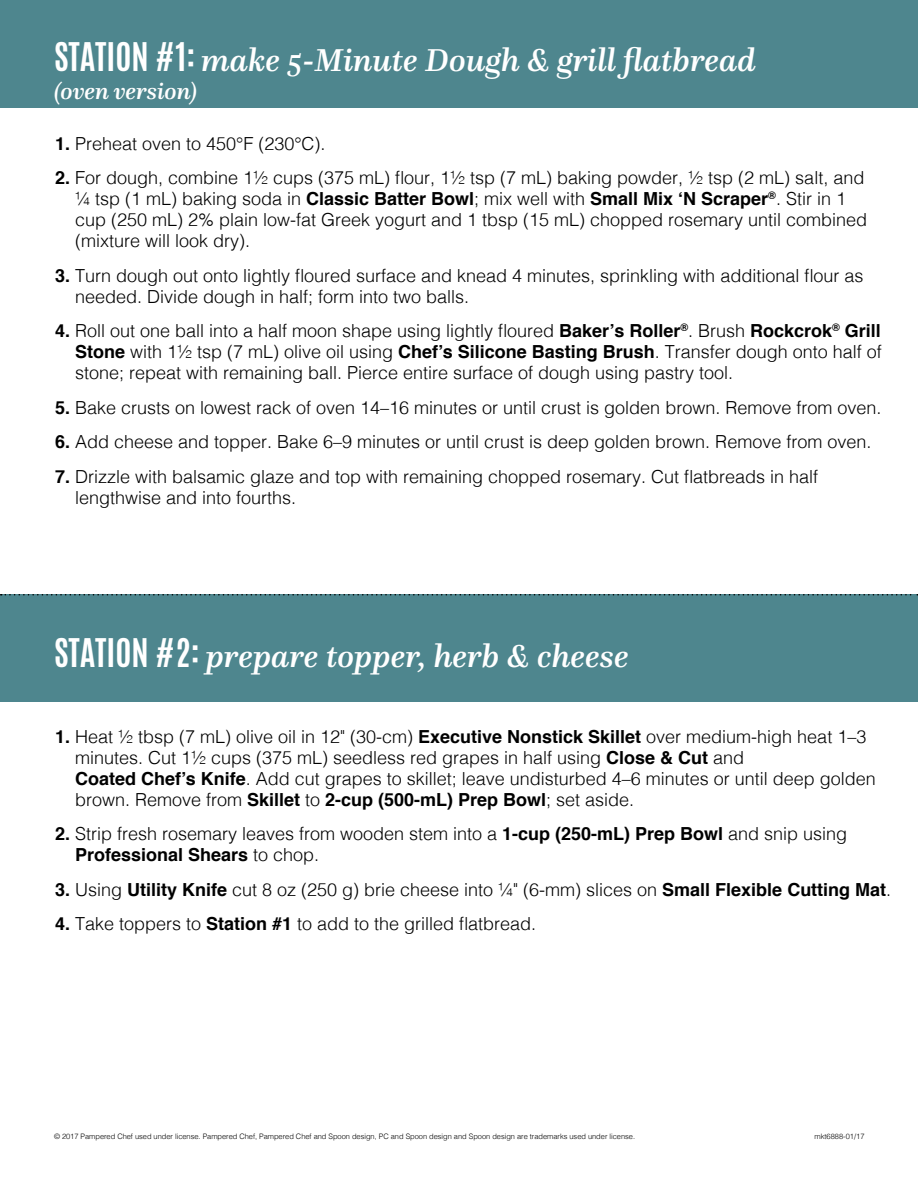
<style>
.page{position:relative;width:918px;height:1188px;background:#fff}
.page>*{position:absolute;margin:0;border:0;box-sizing:border-box;transform-origin:0 0}
.t1{font:italic 500 33px "Questa";color:#fff}
.t2{font:italic 500 24px "Questa";color:#fff}
.t3{font:300 18px/21px "Helvetica";color:#000}
.t4{font:300 7.5px "Helvetica";letter-spacing:-.005em;color:#000}
.s1{font-family:"Antonio";font-weight:700;font-style:normal}
.s2{font-weight:700}
</style>
<div class="page">
<div style="left:0;top:0;width:918px;height:108px;background:#4e868e"></div>
<div style="left:0;top:594px;width:918px;height:108px;background:#4e868e"></div>
<svg style="left:1px;top:594px;width:917px;height:2px"></svg>
<h1 class="t1" style="left:54px;top:39px;width:703px"><span class="s1">STATION #1:</span> make 5-Minute Dough &amp; grill flatbread</h1>
<h2 class="t2" style="left:54px;top:76px;width:145px">(oven version)</h2>
<p class="t3" style="left:55px;top:132px;width:272px"><span class="s2">1.</span> Preheat oven to 450°F (230°C).</p>
<p class="t3" style="left:75px;top:166px;width:794px;text-indent:-20px"><span class="s2">2.</span> For dough, combine 1½ cups (375 mL) flour, 1½ tsp (7 mL) baking powder, ½ tsp (2 mL) salt, and ¼ tsp (1 mL) baking soda in <span class="s2">Classic Batter Bowl</span>; mix well with <span class="s2">Small Mix ‘N Scraper</span><sup>®</sup>. Stir in 1 cup (250 mL) 2% plain low-fat Greek yogurt and 1 tbsp (15 mL) chopped rosemary until combined (mixture will look dry).</p>
<p class="t3" style="left:75px;top:264px;width:790px;text-indent:-20px"><span class="s2">3.</span> Turn dough out onto lightly floured surface and knead 4 minutes, sprinkling with additional flour as needed. Divide dough in half; form into two balls.</p>
<p class="t3" style="left:75px;top:319px;width:808px;text-align:justify;text-indent:-20px"><span class="s2">4.</span> Roll out one ball into a half moon shape using lightly floured <span class="s2">Baker’s Roller</span><sup>®</sup>. Brush <span class="s2">Rockcrok</span><sup>®</sup> <span class="s2">Grill Stone</span> with 1½ tsp (7 mL) olive oil using <span class="s2">Chef’s Silicone Basting Brush</span>. Transfer dough onto half of stone; repeat with remaining ball. Pierce entire surface of dough using pastry tool.</p>
<p class="t3" style="left:55px;top:396px;width:828px"><span class="s2">5.</span> Bake crusts on lowest rack of oven 14–16 minutes or until crust is golden brown. Remove from oven.</p>
<p class="t3" style="left:55px;top:430px;width:818px"><span class="s2">6.</span> Add cheese and topper. Bake 6–9 minutes or until crust is deep golden brown. Remove from oven.</p>
<p class="t3" style="left:75px;top:465px;width:745px;text-indent:-20px"><span class="s2">7.</span> Drizzle with balsamic glaze and top with remaining chopped rosemary. Cut flatbreads in half lengthwise and into fourths.</p>
<h1 class="t1" style="left:54px;top:635px;width:576px"><span class="s1">STATION #2:</span> prepare topper, herb &amp; cheese</h1>
<p class="t3" style="left:75px;top:725px;width:802px;text-indent:-20px"><span class="s2">1.</span> Heat ½ tbsp (7 mL) olive oil in 12" (30-cm) <span class="s2">Executive Nonstick Skillet</span> over medium-high heat 1–3 minutes. Cut 1½ cups (375 mL) seedless red grapes in half using <span class="s2">Close &amp; Cut</span> and<br><span class="s2">Coated Chef’s Knife</span>. Add cut grapes to skillet; leave undisturbed 4–6 minutes or until deep golden brown. Remove from <span class="s2">Skillet</span> to <span class="s2">2-cup (500-mL) Prep Bowl</span>; set aside.</p>
<p class="t3" style="left:75px;top:822px;width:774px;text-indent:-20px"><span class="s2">2.</span> Strip fresh rosemary leaves from wooden stem into a <span class="s2">1-cup (250-mL) Prep Bowl</span> and snip using<br><span class="s2">Professional Shears</span> to chop.</p>
<p class="t3" style="left:55px;top:878px;width:838px"><span class="s2">3.</span> Using <span class="s2">Utility Knife</span> cut 8 oz (250 g) brie cheese into ¼" (6-mm) slices on <span class="s2">Small Flexible Cutting Mat</span>.</p>
<p class="t3" style="left:55px;top:912px;width:483px"><span class="s2">4.</span> Take toppers to <span class="s2">Station #1</span> to add to the grilled flatbread.</p>
<p class="t4" style="left:54px;top:1130px;width:583px">© 2017 Pampered Chef used under license. Pampered Chef, Pampered Chef and Spoon design, PC and Spoon design and Spoon design are trademarks used under license.</p>
<p class="t4" style="left:815px;top:1130px;width:52px">mkt6888-01/17</p>
</div>
